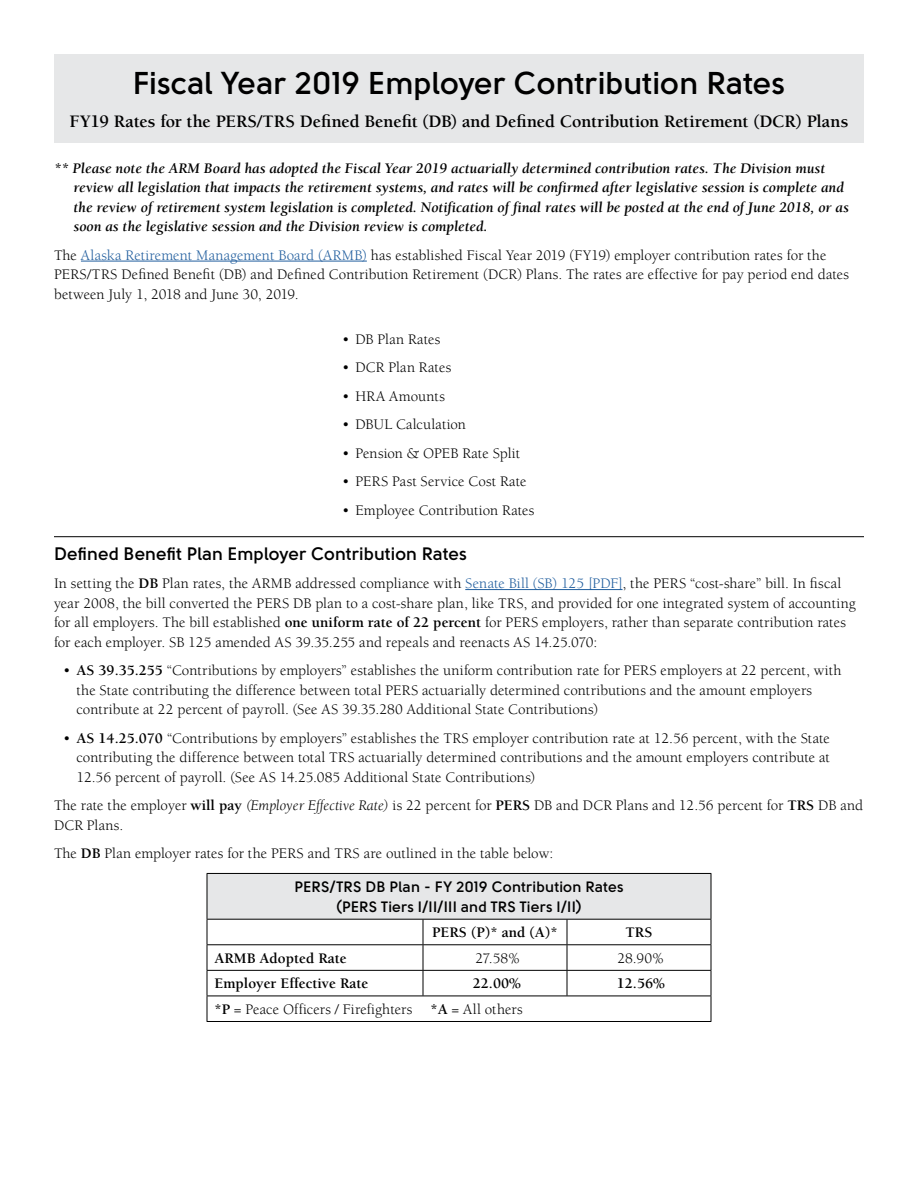
<style>
.page{position:relative;width:918px;height:1188px;background:#fff}
.page>*{position:absolute;margin:0;border:0;box-sizing:border-box;transform-origin:0 0}
.t1{font:700 31.5px "Solomon Sans Semi";letter-spacing:-.01em;color:#000}
.t2{font:700 18px "Berkeley Std";letter-spacing:-.005em;color:#000}
.t3{font:700 18px "Solomon Sans Semi";letter-spacing:-.005em;color:#000}
.t4{font:15px/19.5px "Berkeley Std";letter-spacing:.005em;color:#000}
.t5{font:italic 700 15px/19.5px "Berkeley Std";color:#000}
.t6{font:700 15px/19.5px "Solomon Sans Semi";letter-spacing:.005em;color:#000;text-align:center}
.t7{font:700 15px "Berkeley Std";color:#000}
.s1{color:#215e9e}
.s2{font-weight:700}
.s3{font-style:italic}
</style>
<div class="page">
<hr style="left:81px;top:261px;width:286px;height:1px;background:#215e9e">
<hr style="left:54px;top:536px;width:810px;height:1px;background:#000">
<hr style="left:465px;top:589px;width:158px;height:1px;background:#215e9e">
<div style="left:207px;top:873px;width:504px;height:46px;background:#e6e7e8"></div>
<hr style="left:207px;top:873px;width:216px;height:1px;background:#000">
<hr style="left:207px;top:874px;width:1px;height:45px;background:#000">
<hr style="left:423px;top:873px;width:144px;height:1px;background:#000">
<hr style="left:567px;top:873px;width:144px;height:1px;background:#000">
<hr style="left:711px;top:874px;width:1px;height:45px;background:#000">
<hr style="left:207px;top:919px;width:216px;height:1px;background:#000">
<hr style="left:423px;top:919px;width:144px;height:1px;background:#000">
<hr style="left:567px;top:919px;width:144px;height:1px;background:#000">
<hr style="left:207px;top:944px;width:216px;height:1px;background:#000">
<hr style="left:423px;top:944px;width:144px;height:1px;background:#000">
<hr style="left:567px;top:944px;width:144px;height:1px;background:#000">
<hr style="left:207px;top:970px;width:216px;height:1px;background:#000">
<hr style="left:423px;top:970px;width:144px;height:1px;background:#000">
<svg style="left:423px;top:920px;width:1px;height:76px"></svg>
<hr style="left:567px;top:970px;width:144px;height:1px;background:#000">
<svg style="left:567px;top:920px;width:1px;height:76px"></svg>
<hr style="left:207px;top:996px;width:216px;height:1px;background:#000">
<svg style="left:207px;top:920px;width:1px;height:101px"></svg>
<hr style="left:423px;top:996px;width:144px;height:1px;background:#000">
<hr style="left:567px;top:996px;width:144px;height:1px;background:#000">
<svg style="left:711px;top:920px;width:1px;height:101px"></svg>
<hr style="left:207px;top:1021px;width:216px;height:1px;background:#000">
<hr style="left:423px;top:1021px;width:144px;height:1px;background:#000">
<hr style="left:567px;top:1021px;width:144px;height:1px;background:#000">
<div style="left:54px;top:54px;width:810px;height:88px;background:#e6e7e8"></div>
<h1 class="t1" style="left:133px;top:65px;width:654px">Fiscal Year 2019 Employer Contribution Rates</h1>
<p class="t2" style="left:70px;top:111px;width:780px">FY19 Rates for the PERS/TRS Defined Benefit (DB) and Defined Contribution Retirement (DCR) Plans</p>
<p class="t5" style="left:74px;top:158px;width:777px;text-indent:-20px">** Please note the ARM Board has adopted the Fiscal Year 2019 actuarially determined contribution rates. The Division must review all legislation that impacts the retirement systems, and rates will be confirmed after legislative session is complete and the review of retirement system legislation is completed. Notification of final rates will be posted at the end of June 2018, or as soon as the legislative session and the Division review is completed.</p>
<p class="t4" style="left:54px;top:245px;width:797px">The <span class="s1">Alaska Retirement Management Board (ARMB)</span> has established Fiscal Year 2019 (FY19) employer contribution rates for the<br>PERS/TRS Defined Benefit (DB) and Defined Contribution Retirement (DCR) Plans. The rates are effective for pay period end dates between July 1, 2018 and June 30, 2019.</p>
<p class="t4" style="left:342px;top:329px;width:100px">• DB Plan Rates</p>
<p class="t4" style="left:342px;top:358px;width:111px">• DCR Plan Rates</p>
<p class="t4" style="left:342px;top:386px;width:104px">• HRA Amounts</p>
<p class="t4" style="left:342px;top:415px;width:125px">• DBUL Calculation</p>
<p class="t4" style="left:342px;top:443px;width:180px">• Pension &amp; OPEB Rate Split</p>
<p class="t4" style="left:342px;top:472px;width:186px">• PERS Past Service Cost Rate</p>
<p class="t4" style="left:342px;top:500px;width:194px">• Employee Contribution Rates</p>
<p class="t3" style="left:54px;top:543px;width:415px">Defined Benefit Plan Employer Contribution Rates</p>
<p class="t4" style="left:54px;top:574px;width:803px">In setting the <span class="s2">DB</span> Plan rates, the ARMB addressed compliance with <span class="s1">Senate Bill (SB) 125 [PDF]</span>, the PERS “cost-share” bill. In fiscal year 2008, the bill converted the PERS DB plan to a cost-share plan, like TRS, and provided for one integrated system of accounting for all employers. The bill established <span class="s2">one uniform rate of 22 percent</span> for PERS employers, rather than separate contribution rates for each employer. SB 125 amended AS 39.35.255 and repeals and reenacts AS 14.25.070:</p>
<p class="t4" style="left:76px;top:661px;width:767px;text-indent:-14px">• <span class="s2">AS 39.35.255</span> “Contributions by employers” establishes the uniform contribution rate for PERS employers at 22 percent, with the State contributing the difference between total PERS actuarially determined contributions and the amount employers contribute at 22 percent of payroll. (See AS 39.35.280 Additional State Contributions)</p>
<p class="t4" style="left:76px;top:728px;width:755px;text-align:justify;text-indent:-14px">• <span class="s2">AS 14.25.070</span> “Contributions by employers” establishes the TRS employer contribution rate at 12.56 percent, with the State contributing the difference between total TRS actuarially determined contributions and the amount employers contribute at 12.56 percent of payroll. (See AS 14.25.085 Additional State Contributions)</p>
<p class="t4" style="left:54px;top:796px;width:811px">The rate the employer <span class="s2">will pay</span> <span class="s3">(Employer Effective Rate)</span> is 22 percent for <span class="s2">PERS</span> DB and DCR Plans and 12.56 percent for <span class="s2">TRS</span> DB and<br>DCR Plans.</p>
<p class="t4" style="left:54px;top:844px;width:501px">The <span class="s2">DB</span> Plan employer rates for the PERS and TRS are outlined in the table below:</p>
<p class="t6" style="left:294px;top:877px;width:331px">PERS/TRS DB Plan - FY 2019 Contribution Rates (PERS Tiers I/II/III and TRS Tiers I/II)</p>
<p class="t7" style="left:432px;top:925px;width:127px">PERS (P)* and (A)*</p>
<p class="t7" style="left:626px;top:925px;width:28px">TRS</p>
<p class="t7" style="left:214px;top:950px;width:134px">ARMB Adopted Rate</p>
<p class="t4" style="left:475px;top:949px;width:46px">27.58%</p>
<p class="t4" style="left:617px;top:949px;width:48px">28.90%</p>
<p class="t7" style="left:214px;top:976px;width:155px">Employer Effective Rate</p>
<p class="t7" style="left:473px;top:976px;width:49px">22.00%</p>
<p class="t7" style="left:617px;top:976px;width:49px">12.56%</p>
<p class="t4" style="left:214px;top:1000px;width:310px"><span class="s2">*P</span> = Peace Officers / Firefighters <span class="s2">*A</span> = All others</p>
</div>
